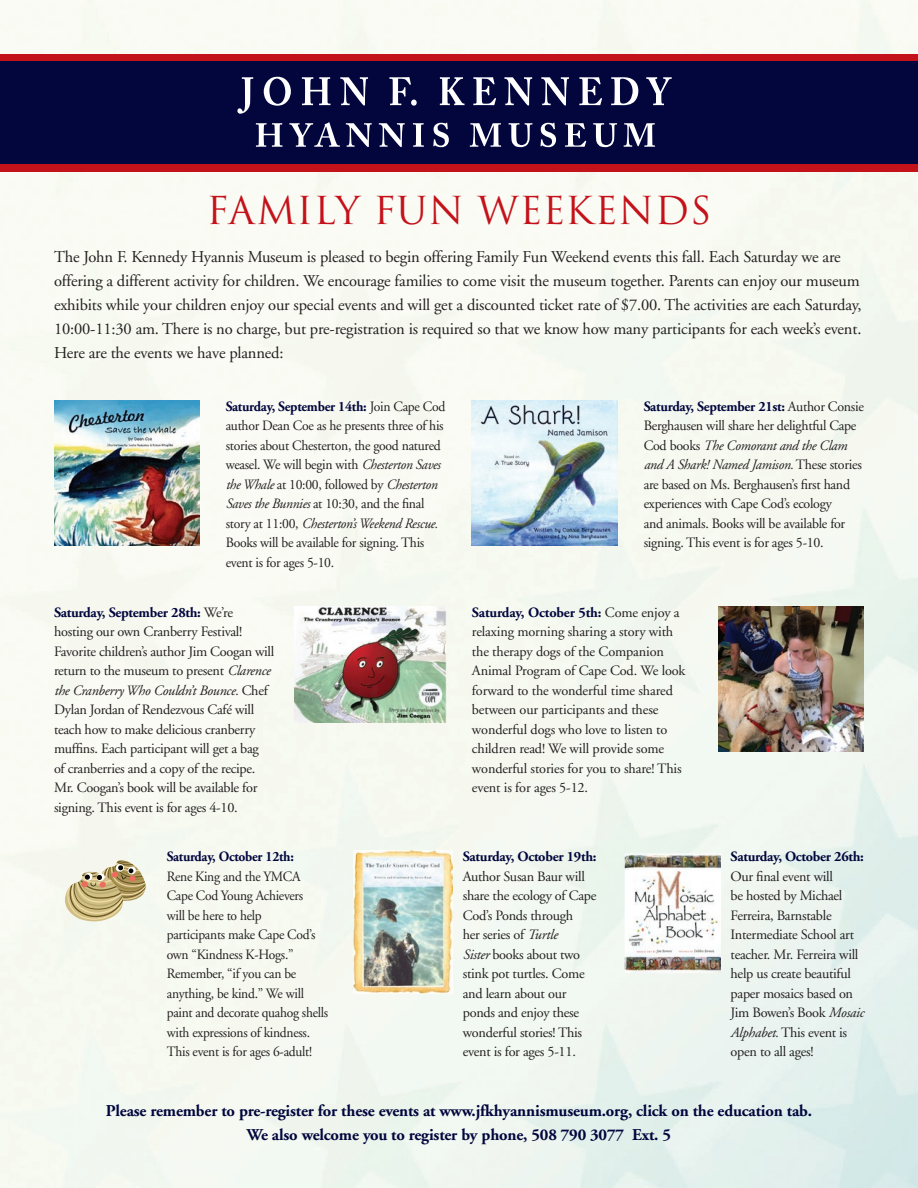
<style>
.page{position:relative;width:918px;height:1188px;background:#fff}
.page>*{position:absolute;margin:0;border:0;box-sizing:border-box;transform-origin:0 0}
.t1{font:37.5px "Trajan Pro 3";letter-spacing:.02em;color:#c4121a}
.JFK_Newsletter_Body{font:16.5px/24px "Adobe Garamond";letter-spacing:-.01em;color:#231f20}
.JFK_Newsletter_Body-2{font:700 16.5px/24px "Adobe Garamond";letter-spacing:-.01em;color:#02063d;text-align:center}
.JFK_Newsletter_Body-3{font:14.25px/19.5px "Adobe Garamond";letter-spacing:-.02em;color:#231f20}
.JFK_Newsletter_Body-4{font:14.25px/19.5px "Adobe Garamond";letter-spacing:-.02em;color:#231f20;scale:.96 1}
.JFK_Newsletter_Body-5{font:14.25px/19.5px "Adobe Garamond";letter-spacing:-.02em;color:#231f20;scale:.95 1}
.s1{font-weight:700;color:#02063d}
.s2{font-style:italic}
</style>
<div class="page">
<img style="left:0;top:0;width:918px;height:1188px">
<div style="left:0;top:54px;width:918px;height:117px;background:#c4121a"></div>
<div style="left:0;top:62px;width:918px;height:102px;background:#02063d"></div>
<svg style="left:237px;top:77px;width:16px;height:37px"></svg>
<svg style="left:264px;top:77px;width:27px;height:29px"></svg>
<svg style="left:302px;top:77px;width:28px;height:28px"></svg>
<svg style="left:340px;top:77px;width:28px;height:29px"></svg>
<svg style="left:389px;top:77px;width:28px;height:29px"></svg>
<svg style="left:440px;top:77px;width:25px;height:28px"></svg>
<svg style="left:473px;top:77px;width:23px;height:28px"></svg>
<svg style="left:504px;top:77px;width:28px;height:29px"></svg>
<svg style="left:541px;top:77px;width:28px;height:29px"></svg>
<svg style="left:579px;top:77px;width:23px;height:28px"></svg>
<svg style="left:611px;top:77px;width:27px;height:28px"></svg>
<svg style="left:646px;top:77px;width:26px;height:28px"></svg>
<svg style="left:256px;top:123px;width:27px;height:24px"></svg>
<svg style="left:289px;top:122px;width:51px;height:25px"></svg>
<svg style="left:346px;top:123px;width:26px;height:24px"></svg>
<svg style="left:379px;top:123px;width:26px;height:24px"></svg>
<svg style="left:413px;top:123px;width:11px;height:24px"></svg>
<svg style="left:433px;top:123px;width:16px;height:24px"></svg>
<svg style="left:470px;top:123px;width:31px;height:24px"></svg>
<svg style="left:509px;top:123px;width:23px;height:24px"></svg>
<svg style="left:541px;top:123px;width:15px;height:24px"></svg>
<svg style="left:565px;top:123px;width:21px;height:24px"></svg>
<svg style="left:593px;top:123px;width:24px;height:24px"></svg>
<svg style="left:624px;top:123px;width:31px;height:24px"></svg>
<img style="left:54px;top:400px;width:145px;height:146px">
<img style="left:719px;top:606px;width:145px;height:146px">
<img style="left:294px;top:606px;width:155px;height:116px">
<img style="left:622px;top:848px;width:98px;height:131px">
<svg style="left:64px;top:860px;width:82px;height:63px"></svg>
<img style="left:354px;top:851px;width:98px;height:143px">
<img style="left:472px;top:400px;width:145px;height:146px">
<p class="t1" style="left:207px;top:185px;width:506px">FAMILY FUN WEEKENDS</p>
<p class="JFK_Newsletter_Body" style="left:54px;top:245px;width:809px">The John F. Kennedy Hyannis Museum is pleased to begin offering Family Fun Weekend events this fall. Each Saturday we are offering a different activity for children. We encourage families to come visit the museum together. Parents can enjoy our museum exhibits while your children enjoy our special events and will get a discounted ticket rate of $7.00. The activities are each Saturday, 10:00-11:30 am. There is no charge, but pre-registration is required so that we know how many participants for each week’s event.<br>Here are the events we have planned:</p>
<p class="JFK_Newsletter_Body-4" style="left:226px;top:397px;width:230px"><span class="s1">Saturday, September 14th:</span> Join Cape Cod author Dean Coe as he presents three of his stories about Chesterton, the good natured weasel. We will begin with <span class="s2">Chesterton Saves the Whale</span> at 10:00, followed by <span class="s2">Chesterton Saves the Bunnies</span> at 10:30, and the final story at 11:00, <span class="s2">Chesterton’s Weekend Rescue.<br></span>Books will be available for signing. This event is for ages 5-10.</p>
<p class="JFK_Newsletter_Body-3" style="left:644px;top:397px;width:222px"><span class="s1">Saturday, September 21st:</span> Author Consie Berghausen will share her delightful Cape Cod books <span class="s2">The Comorant and the Clam and A Shark! Named Jamison.</span> These stories are based on Ms. Berghausen’s first hand experiences with Cape Cod’s ecology<br>and animals. Books will be available for signing. This event is for ages 5-10.</p>
<p class="JFK_Newsletter_Body-3" style="left:472px;top:603px;width:215px"><span class="s1">Saturday, October 5th:</span> Come enjoy a relaxing morning sharing a story with the therapy dogs of the Companion Animal Program of Cape Cod. We look forward to the wonderful time shared between our participants and these wonderful dogs who love to listen to children read! We will provide some wonderful stories for you to share! This event is for ages 5-12.</p>
<p class="JFK_Newsletter_Body-3" style="left:54px;top:603px;width:222px"><span class="s1">Saturday, September 28th:</span> We’re hosting our own Cranberry Festival!<br>Favorite children’s author Jim Coogan will return to the museum to present <span class="s2">Clarence the Cranberry Who Couldn’t Bounce.</span> Chef Dylan Jordan of Rendezvous Café will teach how to make delicious cranberry muffins. Each participant will get a bag<br>of cranberries and a copy of the recipe.<br>Mr. Coogan’s book will be available for signing. This event is for ages 4-10.</p>
<p class="JFK_Newsletter_Body-5" style="left:167px;top:848px;width:172px"><span class="s1">Saturday, October 12th:<br></span>Rene King and the YMCA<br>Cape Cod Young Achievers<br>will be here to help<br>participants make Cape Cod’s own “Kindness K-Hogs.”<br>Remember, “if you can be anything, be kind.” We will paint and decorate quahog shells with expressions of kindness.<br>This event is for ages 6-adult!</p>
<p class="JFK_Newsletter_Body-3" style="left:463px;top:848px;width:135px"><span class="s1">Saturday, October 19th:<br></span>Author Susan Baur will share the ecology of Cape<br>Cod’s Ponds through<br>her series of <span class="s2">Turtle<br>Sister</span> books about two stink pot turtles. Come and learn about our ponds and enjoy these wonderful stories! This event is for ages 5-11.</p>
<p class="JFK_Newsletter_Body-3" style="left:731px;top:848px;width:135px"><span class="s1">Saturday, October 26th:<br></span>Our final event will<br>be hosted by Michael<br>Ferreira, Barnstable<br>Intermediate School art teacher. Mr. Ferreira will help us create beautiful paper mosaics based on<br>Jim Bowen’s Book <span class="s2">Mosaic<br>Alphabet.</span> This event is open to all ages!</p>
<p class="JFK_Newsletter_Body-2" style="left:106px;top:1099px;width:708px">Please remember to pre-register for these events at www.jfkhyannismuseum.org, click on the education tab.<br>We also welcome you to register by phone, 508 790 3077 Ext. 5</p>
</div>
